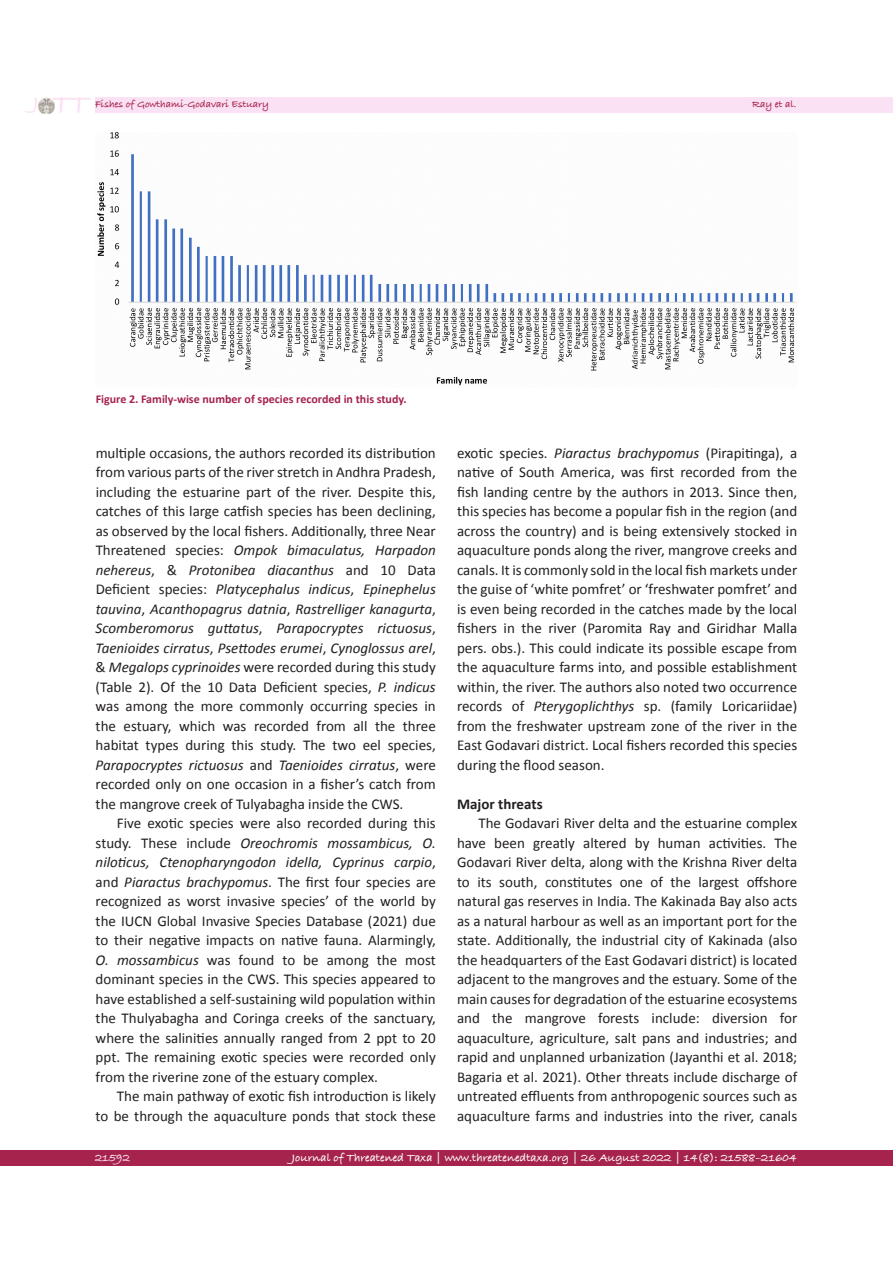
<style>
.page{position:relative;width:893px;height:1263px;background:#fff}
.page>*{position:absolute;margin:0;border:0;box-sizing:border-box;transform-origin:0 0}
.t1{font:700 28.95px "Bradley Hand ITCTT";color:#fbe1f4}
.t2{font:15px/19.5px "Calibri";color:#231f20;text-align:justify}
.t3{font:700 15px "Calibri";color:#231f20}
.t4{font:700 12px "Bradley Hand ITCTT";color:#fff}
.t5{font:700 12px "Calibri";color:#a5234c}
.t6{font:700 12px "Bradley Hand ITCTT";color:#fbe1f4}
.t7{font:700 10.5px "Bradley Hand ITCTT";letter-spacing:-.005em;color:#a5234c}
.s1{font-family:"Calibri 2"}
.s2{font-family:"Calibri Italic 2"}
.s3{font-style:italic}
</style>
<div class="page">
<div style="left:95px;top:97px;width:798px;height:16px;background:#fbe1f4"></div>
<div style="left:0;top:1151px;width:892px;height:15px;background:#a5234c"></div>
<svg style="left:892px;top:1150px;width:1px;height:16px"></svg>
<img style="left:38px;top:97px;width:17px;height:16px">
<img style="left:97px;top:132px;width:699px;height:254px">
<h1 class="t1" style="left:33px;top:82px;width:57px"><sup>J</sup> TT</h1>
<p class="t7" style="left:95px;top:96px;width:176px">Fishes of Gowthami-Godavari Estuary</p>
<p class="t7" style="left:752px;top:96px;width:46px">Ray et al.</p>
<p class="t5" style="left:96px;top:391px;width:312px">Figure 2. Family-wise number of species recorded in this study.</p>
<p class="t2" style="left:96px;top:443px;width:342px">multiple occasions, the authors recorded its distribution <span class="s1">from various parts of the river stretch in Andhra Pradesh, </span>including the estuarine part of the river. Despite this, catches of this large catfish species has been declining, as observed by the local fishers. Additionally, three Near Threatened species: <span class="s2">Ompok bimaculatus, Harpadon nehereus</span><span class="s1">, &amp;</span> <span class="s2">Protonibea diacanthus</span> and 10 Data Deficient species: <span class="s2">Platycephalus indicus</span><span class="s1">,</span> <span class="s2">Epinephelus tauvina</span><span class="s1">,</span> <span class="s2">Acanthopagrus datnia</span><span class="s1">,</span> <span class="s2">Rastrelliger kanagurta</span><span class="s1">, </span><span class="s3">Scomberomorus guttatus</span><span class="s1">,</span> <span class="s2">Parapocryptes rictuosus</span><span class="s1">, </span><span class="s2">Taenioides cirratus</span><span class="s1">,</span> <span class="s3">Psettodes erumei</span><span class="s1">,</span> <span class="s2">Cynoglossus arel</span><span class="s1">, &amp;</span> <span class="s2">Megalops cyprinoides</span> <span class="s1">were recorded during this study </span>(Table 2). Of the 10 Data Deficient species, <span class="s2">P. indicus </span><span class="s1">was among the more commonly occurring species in the estuary, which was recorded from all the three </span>habitat types during this study. The two eel species, <span class="s2">Parapocryptes rictuosus</span> <span class="s1">and</span> <span class="s2">Taenioides cirratus</span><span class="s1">, were </span>recorded only on one occasion in a fisher’s catch from the mangrove creek of Tulyabagha inside the CWS.</p>
<p class="t2" style="left:96px;top:814px;width:342px;text-indent:21px">Five exotic species were also recorded during this study. These include <span class="s2">Oreochromis mossambicus, O. </span><span class="s3">niloticus, Ctenopharyngodon idella, Cyprinus carpio</span><span class="s1">, and</span> <span class="s2">Piaractus brachypomus</span>. The first four species are recognized as worst invasive species’ of the world by the IUCN Global Invasive Species Database (2021) due to their negative impacts on native fauna. Alarmingly, <span class="s2">O. mossambicus</span> was found to be among the most dominant species in the CWS. This species appeared to have established a self-sustaining wild population within the Thulyabagha and Coringa creeks of the sanctuary, where the salinities annually ranged from 2 ppt to 20 ppt. The remaining exotic species were recorded only from the riverine zone of the estuary complex.</p>
<p class="t2" style="left:96px;top:1087px;width:342px;text-align:right">The main pathway of exotic fish introduction is likely<br>to be through the aquaculture ponds that stock these</p>
<p class="t2" style="left:457px;top:443px;width:342px">exotic species. <span class="s2">Piaractus brachypomus</span> (Pirapitinga), a native of South America, was first recorded from the fish landing centre by the authors in 2013. Since then, this species has become a popular fish in the region (and across the country) and is being extensively stocked in aquaculture ponds along the river, mangrove creeks and canals. It is commonly sold in the local fish markets under the guise of ‘white pomfret’ or ‘freshwater pomfret’ and is even being recorded in the catches made by the local fishers in the river (Paromita Ray and Giridhar Malla pers. obs.). This could indicate its possible escape from the aquaculture farms into, and possible establishment within, the river. The authors also noted two occurrence <span class="s1">records of</span> <span class="s2">Pterygoplichthys</span> sp. (family Loricariidae) from the freshwater upstream zone of the river in the East Godavari district. Local fishers recorded this species during the flood season.</p>
<p class="t3" style="left:457px;top:794px;width:87px">Major threats</p>
<p class="t2" style="left:457px;top:814px;width:342px;text-indent:21px">The Godavari River delta and the estuarine complex have been greatly altered by human activities. The <span class="s1">Godavari River delta, along with the Krishna River delta </span>to its south, constitutes one of the largest offshore natural gas reserves in India. The Kakinada Bay also acts as a natural harbour as well as an important port for the state. Additionally, the industrial city of Kakinada (also the headquarters of the East Godavari district) is located <span class="s1">adjacent to the mangroves and the estuary. Some of the </span>main causes for degradation of the estuarine ecosystems <span class="s1">and the mangrove forests include: diversion for </span>aquaculture, agriculture, salt pans and industries; and rapid and unplanned urbanization (Jayanthi et al. 2018; <span class="s1">Bagaria et al. 2021). Other threats include discharge of </span>untreated effluents from anthropogenic sources such as aquaculture farms and industries into the river, canals</p>
<p class="t6" style="left:95px;top:1149px;width:37px">21592</p>
<p class="t4" style="left:292px;top:1149px;width:506px">Journal of Threatened Taxa | www.threatenedtaxa.org | 26 August 2022 | 14(8): 21588–21604</p>
</div>
